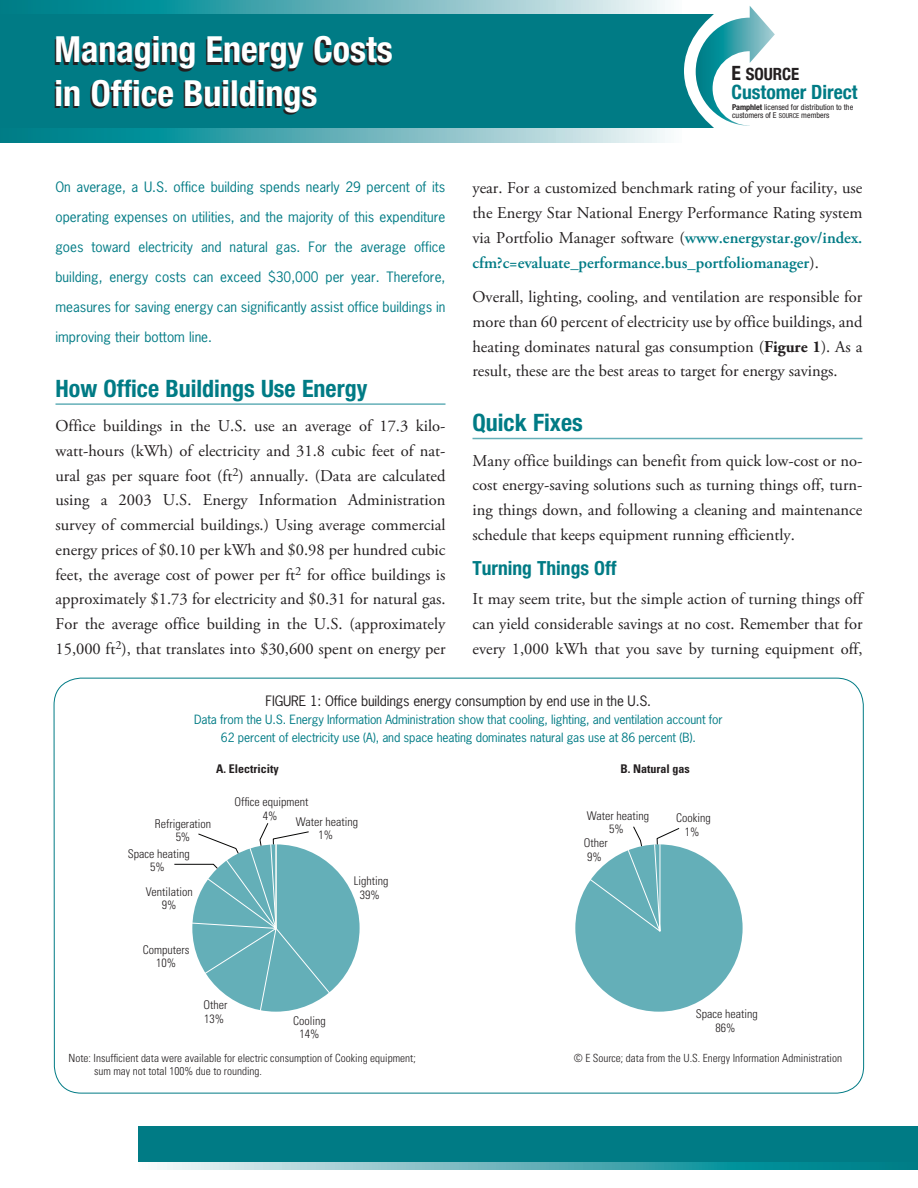
<style>
.page{position:relative;width:918px;height:1188px;background:#fff}
.page>*{position:absolute;margin:0;border:0;box-sizing:border-box;transform-origin:0 0}
.t1{font:700 condensed 36px/43.2px "Helvetica Neue LT Std";color:#fff}
.t2{font:700 condensed 24px "Helvetica Neue LT Std";color:#007b85}
.t3{font:700 condensed 19.65px "Helvetica Neue";color:#007b85}
.t4{font:700 condensed 19.5px "Helvetica Neue LT Std";color:#007b85}
.t5{font:700 condensed 16.8px "Helvetica Neue";color:#231f20}
.t6{font:16.5px/24.8px "Adobe Garamond Pro";color:#231f20;text-align:justify}
.t7{font:13.5px "News Gothic Std";color:#007b85}
.t8{font:13.5px "News Gothic Std";letter-spacing:-.01em;color:#231f20}
.t9{font:12px/18px "News Gothic Std";letter-spacing:-.01em;color:#007b85;text-align:center}
.t10{font:300 condensed 12px/13.5px "Univers LT Std";color:#231f20;text-align:center}
.t11{font:700 condensed 12px "Univers LT Std";color:#231f20}
.t12{font:300 condensed 11.25px/13.5px "Univers LT Std";color:#231f20}
.t13{font:condensed 8.1px/8.1px "Helvetica Neue";color:#231f20}
.s1{font-size:19.65px}
.s2{font-weight:700}
.s3{font-size:6.75px}
.s4{font-weight:600;color:#007b85}
</style>
<div class="page">
<svg style="left:0;top:0;width:681px;height:142px;background:#61b2b9"></svg>
<div style="left:0;top:15px;width:918px;height:113px;background:#007b85"></div>
<svg style="left:684px;top:6px;width:234px;height:122px;background:#deeef0"></svg>
<hr style="left:56px;top:403px;width:390px;height:2px;background:#64afb8">
<hr style="left:472px;top:438px;width:390px;height:1px;background:#64afb8">
<svg style="left:157px;top:1162px;width:761px;height:8px;background:#61b2b9"></svg>
<div style="left:138px;top:1126px;width:780px;height:36px;background:#007b85"></div>
<div style="left:192px;top:844px;width:168px;height:168px;background:#64afb8;border-radius:50%"></div>
<div style="left:575px;top:844px;width:168px;height:168px;background:#64afb8;border-radius:50%"></div>
<svg style="left:174px;top:823px;width:157px;height:189px"></svg>
<svg style="left:589px;top:826px;width:91px;height:106px"></svg>
<h1 class="t1" style="left:55px;top:27px;width:340px">Managing Energy Costs in Office Buildings</h1>
<p class="t7" style="left:56px;top:178px;width:391px">On average, a U.S. office building spends nearly 29 percent of its</p>
<p class="t7" style="left:56px;top:208px;width:392px">operating expenses on utilities, and the majority of this expenditure</p>
<p class="t7" style="left:56px;top:238px;width:392px">goes toward electricity and natural gas. For the average office</p>
<p class="t7" style="left:56px;top:268px;width:391px">building, energy costs can exceed $30,000 per year. Therefore,</p>
<p class="t7" style="left:56px;top:298px;width:391px">measures for saving energy can significantly assist office buildings in</p>
<p class="t7" style="left:56px;top:328px;width:158px">improving their bottom line.</p>
<h2 class="t2" style="left:56px;top:374px;width:313px">How Office Buildings Use Energy</h2>
<p class="t6" style="left:56px;top:414px;width:392px">Office buildings in the U.S. use an average of 17.3 kilo&shy;watt-hours (kWh) of electricity and 31.8 cubic feet of nat&shy;ural gas per square foot (ft<sup>2</sup>) annually. (Data are calculated using a 2003 U.S. Energy Information Administration survey of commercial buildings.) Using average commercial energy prices of $0.10 per kWh and $0.98 per hundred cubic feet, the average cost of power per ft<sup>2</sup> for office buildings is approximately $1.73 for electricity and $0.31 for natural gas.<br>For the average office building in the U.S. (approximately 15,000 ft<sup>2</sup>), that translates into $30,600 spent on energy per</p>
<p class="t5" style="left:732px;top:64px;width:69px"><span class="s1">E</span> SOURCE</p>
<p class="t3" style="left:732px;top:80px;width:128px">Customer Direct</p>
<p class="t13" style="left:732px;top:103px;width:123px"><span class="s2">Pamphlet</span> licensed for distribution to the customers of E <span class="s3">SOURCE</span> members</p>
<p class="t6" style="left:472px;top:176px;width:392px">year. For a customized benchmark rating of your facility, use the Energy Star National Energy Performance Rating system via Portfolio Manager software (<span class="s4">www.energystar.gov/index. cfm?c=evaluate_performance.bus_portfoliomanager</span>).</p>
<p class="t6" style="left:472px;top:285px;width:392px">Overall, lighting, cooling, and ventilation are responsible for more than 60 percent of electricity use by office buildings, and heating dominates natural gas consumption (<span class="s2">Figure 1</span>). As a result, these are the best areas to target for energy savings.</p>
<h2 class="t2" style="left:472px;top:408px;width:112px">Quick Fixes</h2>
<p class="t6" style="left:472px;top:449px;width:391px">Many office buildings can benefit from quick low-cost or no&shy;cost energy-saving solutions such as turning things off, turn&shy;ing things down, and following a cleaning and maintenance schedule that keeps equipment running efficiently.</p>
<p class="t4" style="left:472px;top:556px;width:146px">Turning Things Off</p>
<p class="t6" style="left:472px;top:587px;width:392px">It may seem trite, but the simple action of turning things off can yield considerable savings at no cost. Remember that for every 1,000 kWh that you save by turning equipment off,</p>
<p class="t8" style="left:266px;top:693px;width:387px">FIGURE 1: Office buildings energy consumption by end use in the U.S.</p>
<p class="t9" style="left:194px;top:711px;width:530px">Data from the U.S. Energy Information Administration show that cooling, lighting, and ventilation account for<br>62 percent of electricity use (A), and space heating dominates natural gas use at 86 percent (B).</p>
<p class="t11" style="left:216px;top:761px;width:64px">A. Electricity</p>
<p class="t10" style="left:155px;top:817px;width:58px">Refrigeration<br>5%</p>
<p class="t10" style="left:128px;top:847px;width:63px">Space heating<br>5%</p>
<p class="t10" style="left:146px;top:885px;width:48px">Ventilation<br>9%</p>
<p class="t10" style="left:235px;top:795px;width:75px">Office equipment<br>4%</p>
<p class="t10" style="left:296px;top:815px;width:64px">Water heating<br>1%</p>
<p class="t10" style="left:354px;top:874px;width:36px">Lighting<br>39%</p>
<p class="t10" style="left:143px;top:943px;width:48px">Computers<br>10%</p>
<p class="t10" style="left:203px;top:998px;width:25px;text-align:left">Other<br>13%</p>
<p class="t10" style="left:293px;top:1014px;width:34px">Cooling<br>14%</p>
<p class="t12" style="left:94px;top:1051px;width:323px;text-indent:-26px">Note: Insufficient data were available for electric consumption of Cooking equipment; sum may not total 100% due to rounding.</p>
<p class="t11" style="left:620px;top:761px;width:71px">B. Natural gas</p>
<p class="t10" style="left:587px;top:809px;width:64px">Water heating<br>5%</p>
<p class="t10" style="left:584px;top:836px;width:25px;text-align:left">Other<br>9%</p>
<p class="t10" style="left:676px;top:811px;width:36px">Cooking<br>1%</p>
<p class="t10" style="left:696px;top:1007px;width:63px">Space heating<br>86%</p>
<p class="t12" style="left:574px;top:1051px;width:270px">© E Source; data from the U.S. Energy Information Administration</p>
</div>
